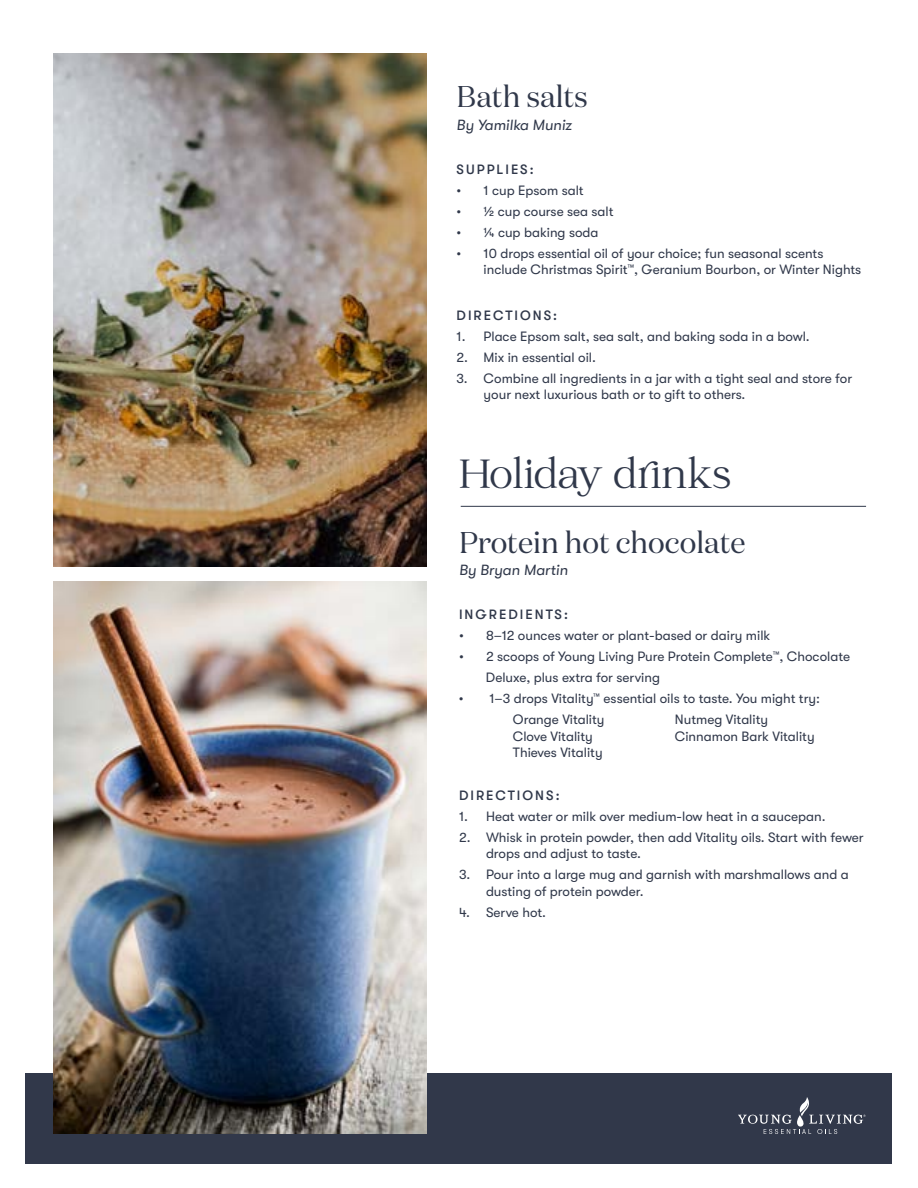
<style>
.page{position:relative;width:918px;height:1188px;background:#fff}
.page>*{position:absolute;margin:0;border:0;box-sizing:border-box;transform-origin:0 0}
.t1{font:45px "Catchy Mager";color:#30384a}
.t2{font:30px "Domaine Display";color:#30384a}
.t3{font:italic 15px "GT Walsheim Pro";color:#30384a}
.t4{font:13.5px/16.5px "GT Walsheim";color:#30384a}
.t5{font:500 13.5px "GT Walsheim Pro";letter-spacing:.15em;color:#30384a}
</style>
<div class="page">
<div style="left:26px;top:1073px;width:866px;height:91px;background:#31384a"></div>
<hr style="left:461px;top:506px;width:405px;height:1px;background:#30384a">
<img style="left:54px;top:581px;width:372px;height:552px">
<svg style="left:738px;top:1097px;width:127px;height:37px"></svg>
<img style="left:54px;top:54px;width:372px;height:513px">
<h2 class="t2" style="left:457px;top:78px;width:133px">Bath salts</h2>
<p class="t3" style="left:457px;top:117px;width:117px">By Yamilka Muniz</p>
<p class="t5" style="left:457px;top:162px;width:78px">SUPPLIES:</p>
<p class="t4" style="left:457px;top:182px;width:129px">• 1 cup Epsom salt</p>
<p class="t4" style="left:457px;top:203px;width:158px">• ½ cup course sea salt</p>
<p class="t4" style="left:457px;top:224px;width:143px">• ¼ cup baking soda</p>
<p class="t4" style="left:484px;top:245px;width:379px;text-indent:-27px">• 10 drops essential oil of your choice; fun seasonal scents include Christmas Spirit<sup>™</sup>, Geranium Bourbon, or Winter Nights</p>
<p class="t5" style="left:457px;top:308px;width:102px">DIRECTIONS:</p>
<p class="t4" style="left:457px;top:328px;width:355px">1. Place Epsom salt, sea salt, and baking soda in a bowl.</p>
<p class="t4" style="left:457px;top:349px;width:141px">2. Mix in essential oil.</p>
<p class="t4" style="left:484px;top:370px;width:370px;text-indent:-27px">3. Combine all ingredients in a jar with a tight seal and store for your next luxurious bath or to gift to others.</p>
<h1 class="t1" style="left:459px;top:450px;width:274px">Holiday drinks</h1>
<h2 class="t2" style="left:459px;top:524px;width:288px">Protein hot chocolate</h2>
<p class="t3" style="left:459px;top:562px;width:110px">By Bryan Martin</p>
<p class="t5" style="left:459px;top:607px;width:110px">INGREDIENTS:</p>
<p class="t4" style="left:459px;top:627px;width:313px">• 8–12 ounces water or plant-based or dairy milk</p>
<p class="t4" style="left:486px;top:646px;width:366px;line-height:21px;text-indent:-27px">• 2 scoops of Young Living Pure Protein Complete<sup>™</sup>, Chocolate<br>Deluxe, plus extra for serving</p>
<p class="t4" style="left:513px;top:688px;width:309px;line-height:21px;text-indent:-54px">• 1–3 drops Vitality<sup>™</sup> essential oils to taste. You might try:<br>Orange Vitality</p>
<p class="t4" style="left:675px;top:711px;width:95px">Nutmeg Vitality</p>
<p class="t4" style="left:513px;top:728px;width:81px">Clove Vitality</p>
<p class="t4" style="left:675px;top:728px;width:141px">Cinnamon Bark Vitality</p>
<p class="t4" style="left:513px;top:744px;width:91px">Thieves Vitality</p>
<p class="t5" style="left:459px;top:787px;width:102px">DIRECTIONS:</p>
<p class="t4" style="left:459px;top:808px;width:368px">1. Heat water or milk over medium-low heat in a saucepan.</p>
<p class="t4" style="left:486px;top:829px;width:379px;text-indent:-27px">2. Whisk in protein powder, then add Vitality oils. Start with fewer drops and adjust to taste.</p>
<p class="t4" style="left:486px;top:866px;width:364px;text-indent:-27px">3. Pour into a large mug and garnish with marshmallows and a dusting of protein powder.</p>
<p class="t4" style="left:459px;top:904px;width:89px">4. Serve hot.</p>
</div>
